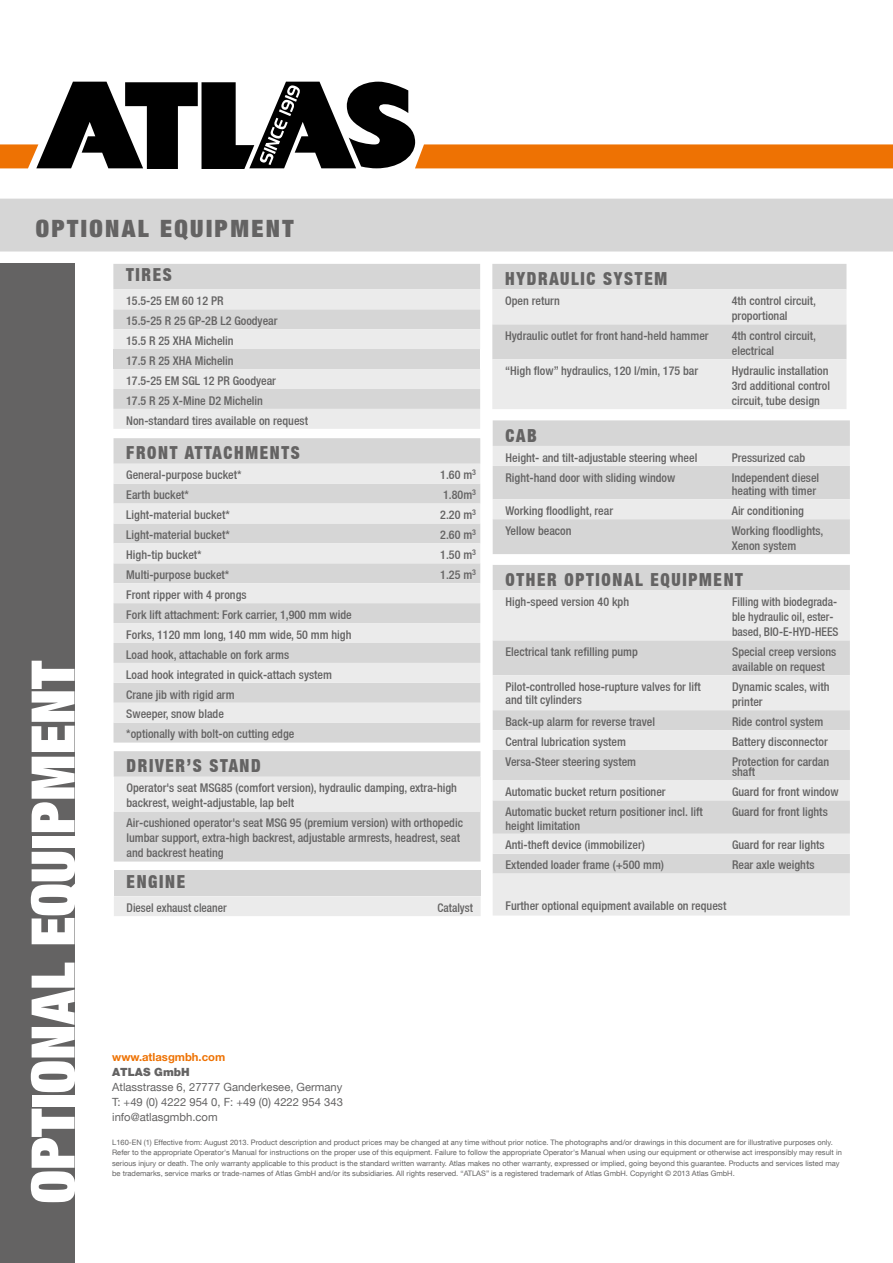
<style>
.page{position:relative;width:893px;height:1263px;background:#fff}
.page>*{position:absolute;margin:0;border:0;box-sizing:border-box;transform-origin:0 0}
.t1{font:900 condensed 60px "Helvetica Neue LT Com";color:#fff}
.t2{font:900 expanded 24px "Helvetica Neue";letter-spacing:.1em;color:#646363}
.t3{font:900 condensed 18px "Helvetica Neue LT";letter-spacing:.1em;color:#646363;scale:.93 1}
.t4{font:500 condensed 12px/20px "Helvetica Neue LT";color:#646363}
.t5{font:500 condensed 12px/15px "Helvetica Neue LT";color:#646363;scale:.96 1}
.t6{font:11.25px/15px "Helvetica Neue LT";color:#646363;text-align:justify}
.t7{font:700 11.25px "Helvetica Neue";color:#ee7203}
.t8{font:900 11.25px "Helvetica Neue LT";color:#646363}
.t9{font:7.5px/10.5px "Helvetica Neue LT Com";color:#646363}
</style>
<div class="page">
<div style="left:0;top:264px;width:74px;height:999px;background:#646363"></div>
<div style="left:0;top:198px;width:893px;height:54px;background:#d6d6d6"></div>
<div style="left:114px;top:871px;width:367px;height:25px;background:#d6d6d6"></div>
<div style="left:114px;top:896px;width:367px;height:20px;background:#ebebeb"></div>
<div style="left:113px;top:264px;width:367px;height:25px;background:#d6d6d6"></div>
<svg style="left:113px;top:289px;width:367px;height:140px;background:#e4e4e4"></svg>
<div style="left:113px;top:349px;width:367px;height:20px;background:#d6d6d6"></div>
<div style="left:114px;top:438px;width:366px;height:304px;background:#d6d6d6"></div>
<svg style="left:114px;top:464px;width:366px;height:259px;background:#e1e1e1"></svg>
<div style="left:114px;top:751px;width:366px;height:110px;background:#d6d6d6"></div>
<div style="left:114px;top:777px;width:366px;height:35px;background:#ebebeb"></div>
<div style="left:493px;top:420px;width:357px;height:134px;background:#d6d6d6"></div>
<svg style="left:493px;top:446px;width:357px;height:73px;background:#e1e1e1"></svg>
<svg style="left:492px;top:264px;width:354px;height:145px;background:#e2e2e2"></svg>
<div style="left:493px;top:565px;width:357px;height:25px;background:#d6d6d6"></div>
<svg style="left:493px;top:590px;width:357px;height:325px;background:#e2e2e2"></svg>
<svg style="left:0;top:82px;width:893px;height:87px"></svg>
<h2 class="t2" style="left:36px;top:213px;width:259px">OPTIONAL EQUIPMENT</h2>
<h1 class="t1" style="left:15px;top:1203px;width:544px;rotate:-90deg">OPTIONAL EQUIPMENT</h1>
<h3 class="t3" style="left:126px;top:264px;width:50px">TIRES</h3>
<p class="t4" style="left:126px;top:291px;width:183px">15.5-25 EM 60 12 PR<br>15.5-25 R 25 GP-2B L2 Goodyear<br>15.5 R 25 XHA Michelin<br>17.5 R 25 XHA Michelin<br>17.5-25 EM SGL 12 PR Goodyear<br>17.5 R 25 X-Mine D2 Michelin<br>Non-standard tires available on request</p>
<h3 class="t3" style="left:126px;top:442px;width:75px">FRONT ATTAC</h3>
<h3 class="t3" style="left:234px;top:442px;width:62px">HMENTS</h3>
<p class="t4" style="left:126px;top:465px;width:117px">General-purpose bucket*</p>
<p class="t4" style="left:440px;top:465px;width:37px">1.60 m<sup>3</sup></p>
<p class="t4" style="left:126px;top:485px;width:64px">Earth bucket*</p>
<p class="t4" style="left:443px;top:485px;width:34px">1.80m<sup>3</sup></p>
<p class="t4" style="left:126px;top:505px;width:105px">Light-material bucket*</p>
<p class="t4" style="left:440px;top:505px;width:37px">2.20 m<sup>3</sup></p>
<p class="t4" style="left:126px;top:525px;width:105px">Light-material bucket*</p>
<p class="t4" style="left:440px;top:525px;width:37px">2.60 m<sup>3</sup></p>
<p class="t4" style="left:126px;top:545px;width:77px">High-tip bucket*</p>
<p class="t4" style="left:440px;top:545px;width:37px">1.50 m<sup>3</sup></p>
<p class="t4" style="left:126px;top:565px;width:105px">Multi-purpose bucket*</p>
<p class="t4" style="left:440px;top:565px;width:37px">1.25 m<sup>3</sup></p>
<p class="t4" style="left:126px;top:584px;width:227px">Front ripper with 4 prongs<br>Fork lift attachment: Fork carrier, 1,900 mm wide Forks, 1120 mm long, 140 mm wide, 50 mm high Load hook, attachable on fork arms<br>Load hook integrated in quick-attach system Crane jib with rigid arm<br>Sweeper, snow blade<br>*optionally with bolt-on cutting edge</p>
<h3 class="t3" style="left:126px;top:755px;width:146px">DRIVER’S STAND</h3>
<p class="t4" style="left:126px;top:780px;width:332px;line-height:15px">Operator's seat MSG85 (comfort version), hydraulic damping, extra-high backrest, weight-adjustable, lap belt</p>
<p class="t4" style="left:126px;top:815px;width:338px;line-height:15px">Air-cushioned operator's seat MSG 95 (premium version) with orthopedic lumbar support, extra-high backrest, adjustable armrests, headrest, seat and backrest heating</p>
<h3 class="t3" style="left:127px;top:871px;width:64px">ENGINE</h3>
<p class="t5" style="left:127px;top:900px;width:106px">Diesel exhaust cleaner</p>
<p class="t5" style="left:437px;top:900px;width:38px">Catalyst</p>
<h3 class="t3" style="left:505px;top:268px;width:25px">HYDRAUL</h3>
<h3 class="t3" style="left:581px;top:268px;width:36px">IC SYST</h3>
<h3 class="t3" style="left:644px;top:268px;width:25px">EM</h3>
<p class="t4" style="left:505px;top:291px;width:56px">Open return</p>
<p class="t4" style="left:732px;top:293px;width:86px;line-height:15px">4th control circuit, proportional</p>
<p class="t4" style="left:505px;top:326px;width:205px">Hydraulic outlet for front hand-held hammer</p>
<p class="t4" style="left:732px;top:328px;width:86px;line-height:15px">4th control circuit, electrical</p>
<p class="t4" style="left:505px;top:360px;width:195px">“High flow” hydraulics, 120 l/min, 175 bar</p>
<p class="t4" style="left:732px;top:363px;width:100px;line-height:15px">Hydraulic installation<br>3rd additional control circuit, tube design</p>
<h3 class="t3" style="left:505px;top:424px;width:35px">CA B</h3>
<p class="t4" style="left:505px;top:447px;width:193px">Height- and tilt-adjustable steering wheel</p>
<p class="t4" style="left:732px;top:447px;width:75px">Pressurized cab</p>
<p class="t4" style="left:505px;top:467px;width:171px">Right-hand door with sliding window</p>
<p class="t4" style="left:732px;top:470px;width:89px;line-height:13.5px">Independent diesel heating with timer</p>
<p class="t4" style="left:505px;top:500px;width:109px">Working floodlight, rear</p>
<p class="t4" style="left:732px;top:500px;width:74px">Air conditioning</p>
<p class="t4" style="left:505px;top:520px;width:68px">Yellow beacon</p>
<p class="t4" style="left:732px;top:523px;width:93px;line-height:15px">Working floodlights,<br>Xenon system</p>
<h3 class="t3" style="left:505px;top:569px;width:257px">OTHER OPTIONAL EQUIPMENT</h3>
<p class="t4" style="left:505px;top:592px;width:125px">High-speed version 40 kph</p>
<p class="t5" style="left:732px;top:594px;width:112px">Filling with biodegrada&shy;ble hydraulic oil, ester&shy;based, BIO-E-HYD-HEES</p>
<p class="t4" style="left:505px;top:642px;width:134px">Electrical tank refilling pump</p>
<p class="t4" style="left:732px;top:644px;width:106px;line-height:15px">Special creep versions available on request</p>
<p class="t4" style="left:505px;top:680px;width:197px;line-height:13.5px">Pilot-controlled hose-rupture valves for lift and tilt cylinders</p>
<p class="t4" style="left:732px;top:679px;width:99px;line-height:15px">Dynamic scales, with printer</p>
<p class="t4" style="left:505px;top:711px;width:151px">Back-up alarm for reverse travel</p>
<p class="t4" style="left:732px;top:711px;width:93px">Ride control system</p>
<p class="t4" style="left:505px;top:731px;width:122px">Central lubrication system</p>
<p class="t4" style="left:732px;top:731px;width:97px">Battery disconnector</p>
<p class="t4" style="left:505px;top:751px;width:132px">Versa-Steer steering system</p>
<p class="t4" style="left:732px;top:756px;width:99px;line-height:10.5px">Protection for cardan shaft</p>
<p class="t4" style="left:505px;top:782px;width:162px">Automatic bucket return positioner</p>
<p class="t4" style="left:732px;top:782px;width:108px">Guard for front window</p>
<p class="t4" style="left:505px;top:805px;width:199px;line-height:13.5px">Automatic bucket return positioner incl. lift height limitation</p>
<p class="t4" style="left:732px;top:802px;width:97px">Guard for front lights</p>
<p class="t4" style="left:505px;top:835px;width:141px">Anti-theft device (immobilizer)</p>
<p class="t4" style="left:732px;top:835px;width:94px">Guard for rear lights</p>
<p class="t4" style="left:505px;top:855px;width:160px">Extended loader frame (+500 mm)</p>
<p class="t4" style="left:732px;top:855px;width:84px">Rear axle weights</p>
<p class="t4" style="left:505px;top:896px;width:222px">Further optional equipment available on request</p>
<p class="t7" style="left:112px;top:1050px;width:115px">www.atlasgmbh.com</p>
<p class="t8" style="left:112px;top:1065px;width:79px">ATLAS GmbH</p>
<p class="t6" style="left:112px;top:1080px;width:232px">Atlasstrasse 6, 27777 Ganderkesee, Germany T: +49 (0) 4222 954 0, F: +49 (0) 4222 954 343 info@atlasgmbh.com</p>
<p class="t9" style="left:112px;top:1137px;width:731px">L160-EN (1) Effective from: August 2013. Product description and product prices may be changed at any time without prior notice. The photographs and/or drawings in this document are for illustrative purposes only.<br>Refer to the appropriate Operator's Manual for instructions on the proper use of this equipment. Failure to follow the appropriate Operator's Manual when using our equipment or otherwise act irresponsibly may result in serious injury or death. The only warranty applicable to this product is the standard written warranty. Atlas makes no other warranty, expressed or implied, going beyond this guarantee. Products and services listed may be trademarks, service marks or trade-names of Atlas GmbH and/or its subsidiaries. All rights reserved. “Atlas” is a registered trademark of Atlas GmbH. Copyright © 2013 Atlas GmbH.</p>
</div>
